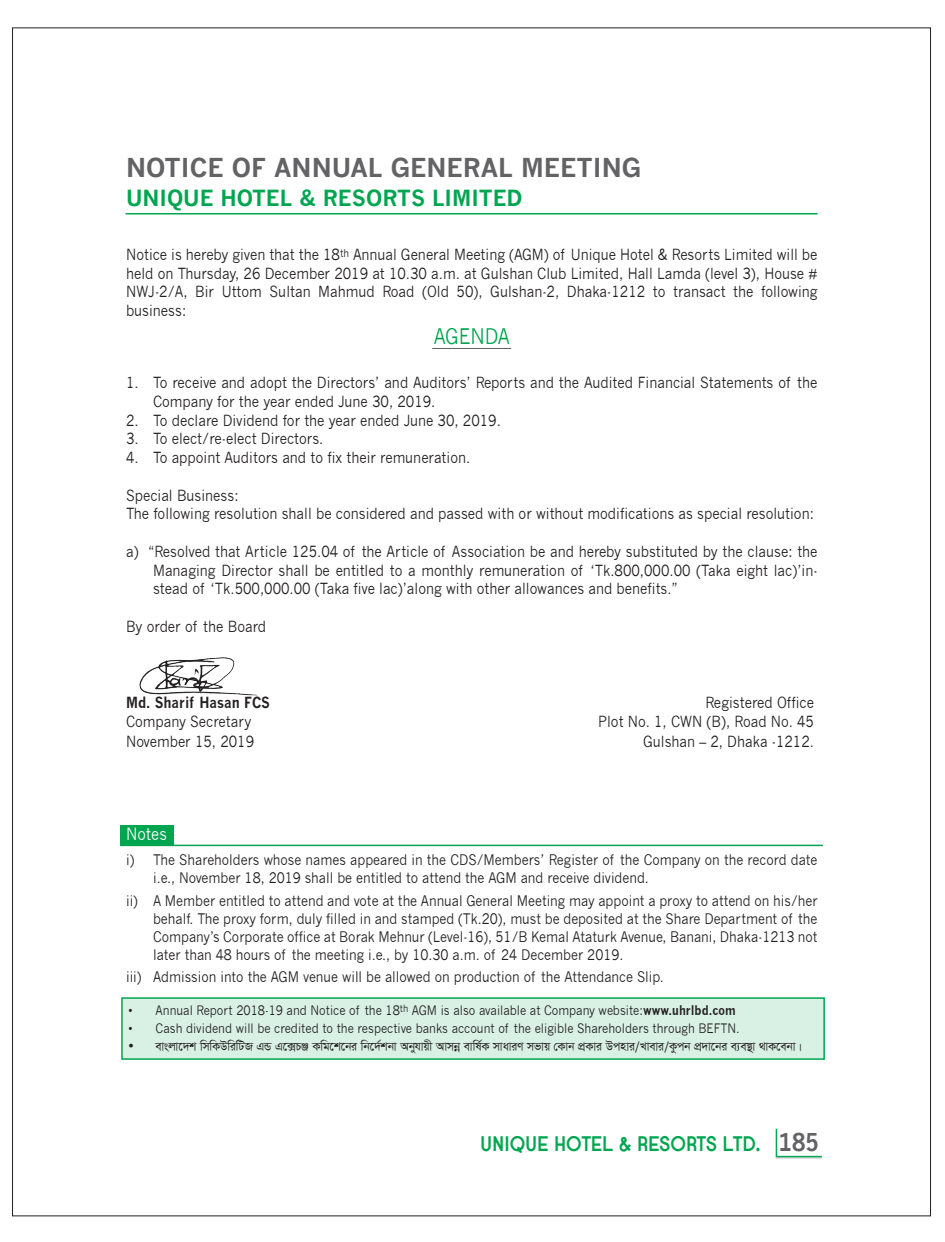
<style>
.page{position:relative;width:945px;height:1242px;background:#fff}
.page>*{position:absolute;margin:0;border:0;box-sizing:border-box;transform-origin:0 0}
.t1{font:700 25.5px "News Gothic";color:#636366}
.t2{font:700 21.75px "News Gothic";color:#00a54f}
.t3{font:700 21px "Opificio";color:#00a54f;scale:.9 1}
.t4{font:21px "News Gothic";color:#00a54f;scale:.9 1}
.t5{font:16.5px "News Gothic";color:#fff;scale:.9 1}
.t6{font:15px/18.8px "News Gothic";color:#231f20;text-align:justify;scale:.9 1}
.t7{font:700 15px "News Gothic";color:#231f20;scale:.9 1}
.t8{font:14.25px/18px "News Gothic";color:#231f20;scale:.9 1}
.t9{font:14.25px "Sutonny MJ";color:#231f20}
.t10{font:12.75px "News Gothic";color:#231f20;scale:.9 1}
.s1{font-weight:700}
.s2{font-family:"News Gothic";font-size:15px}
.s3{font-family:"News Gothic";font-size:24px;color:#636366}
</style>
<div class="page">
<hr style="left:776px;top:1157px;width:46px;height:2px;background:#d4d5d7">
<svg style="left:775px;top:1128px;width:47px;height:30px"></svg>
<div style="left:122px;top:998px;width:702px;height:61px;background:#d9f1e4"></div>
<div style="left:121px;top:825px;width:53px;height:20px;background:#00a54f"></div>
<hr style="left:121px;top:845px;width:702px;height:1px;background:#00a54f">
<div style="left:121px;top:997px;width:704px;height:63px;border:2px solid #00a54f"></div>
<img style="left:139px;top:657px;width:118px;height:39px">
<hr style="left:126px;top:213px;width:692px;height:1px;background:#00a54f">
<hr style="left:432px;top:348px;width:79px;height:1px;background:#636366">
<h1 class="t1" style="left:126px;top:152px;width:517px">NOTICE OF ANNUAL GENERAL MEETING</h1>
<h2 class="t2" style="left:126px;top:185px;width:398px">UNIQUE HOTEL &amp; RESORTS LIMITED</h2>
<p class="t6" style="left:126px;top:245px;width:770px">Notice is hereby given that the 18<sup>th</sup> Annual General Meeting (AGM) of Unique Hotel &amp; Resorts Limited will be held on Thursday, 26 December 2019 at 10.30 a.m. at Gulshan Club Limited, Hall Lamda (level 3), House # NWJ-2/A, Bir Uttom Sultan Mahmud Road (Old 50), Gulshan-2, Dhaka-1212 to transact the following business:</p>
<h3 class="t4" style="left:434px;top:324px;width:86px">AGENDA</h3>
<p class="t6" style="left:153px;top:373px;width:740px;text-indent:-27px">1. To receive and adopt the Directors’ and Auditors’ Reports and the Audited Financial Statements of the<br>Company for the year ended June 30, 2019.</p>
<p class="t6" style="left:126px;top:411px;width:418px">2. To declare Dividend for the year ended June 30, 2019.</p>
<p class="t6" style="left:126px;top:430px;width:221px">3. To elect/re-elect Directors.</p>
<p class="t6" style="left:126px;top:448px;width:384px">4. To appoint Auditors and to fix their remuneration.</p>
<p class="t6" style="left:126px;top:486px;width:766px">Special Business:<br>The following resolution shall be considered and passed with or without modifications as special resolution:</p>
<p class="t6" style="left:153px;top:542px;width:740px;text-indent:-27px">a) “Resolved that Article 125.04 of the Article of Association be and hereby substituted by the clause: the Managing Director shall be entitled to a monthly remuneration of ‘Tk.800,000.00 (Taka eight lac)’in&shy;stead of ‘Tk.500,000.00 (Taka five lac)’along with other allowances and benefits.”</p>
<p class="t6" style="left:126px;top:617px;width:157px">By order of the Board</p>
<p class="t7" style="left:126px;top:693px;width:162px">Md. Sharif Hasan FCS</p>
<p class="t6" style="left:705px;top:693px;width:122px">Registered Office</p>
<p class="t6" style="left:126px;top:712px;width:141px">Company Secretary</p>
<p class="t6" style="left:598px;top:712px;width:242px">Plot No. 1, CWN (B), Road No. 45</p>
<p class="t6" style="left:126px;top:732px;width:144px">November 15, 2019</p>
<p class="t6" style="left:643px;top:732px;width:191px">Gulshan – 2, Dhaka -1212.</p>
<p class="t5" style="left:126px;top:825px;width:47px">Notes</p>
<p class="t8" style="left:153px;top:851px;width:740px;text-indent:-27px">i) The Shareholders whose names appeared in the CDS/Members’ Register of the Company on the record date i.e., November 18, 2019 shall be entitled to attend the AGM and receive dividend.</p>
<p class="t8" style="left:153px;top:891px;width:740px;text-align:justify;text-indent:-27px">ii) A Member entitled to attend and vote at the Annual General Meeting may appoint a proxy to attend on his/her behalf. The proxy form, duly filled in and stamped (Tk.20), must be deposited at the Share Department of the Company’s Corporate office at Borak Mehnur (Level-16), 51/B Kemal Ataturk Avenue, Banani, Dhaka-1213 not later than 48 hours of the meeting i.e., by 10.30 a.m. of 24 December 2019.</p>
<p class="t8" style="left:126px;top:968px;width:599px">iii) Admission into the AGM venue will be allowed on production of the Attendance Slip.</p>
<p class="t10" style="left:129px;top:1003px;width:676px">• Annual Report 2018-19 and Notice of the 18<sup>th</sup> AGM is also available at Company website:<span class="s1">www.uhrlbd.com</span></p>
<p class="t10" style="left:129px;top:1021px;width:681px">• Cash dividend will be credited to the respective banks account of the eligible Shareholders through BEFTN.</p>
<p class="t9" style="left:129px;top:1039px;width:675px"><span class="s2">•</span> EVSJV‡`K WMWKDWIWUR GÛ G‡·PÄ KWG‡K‡BI WB‡`©KBV ABYHVQX AVMBŒEVWL©K MVAVIY MFVQ †KVB CÖKVI DCNVI/LVEVI/KZCB CÖ`V‡BI E¨E¯’V _VK‡EBV|</p>
<h3 class="t3" style="left:480px;top:1130px;width:378px">UNIQUE HOTEL &amp; RESORTS LTD. <span class="s3">185</span></h3>
</div>
